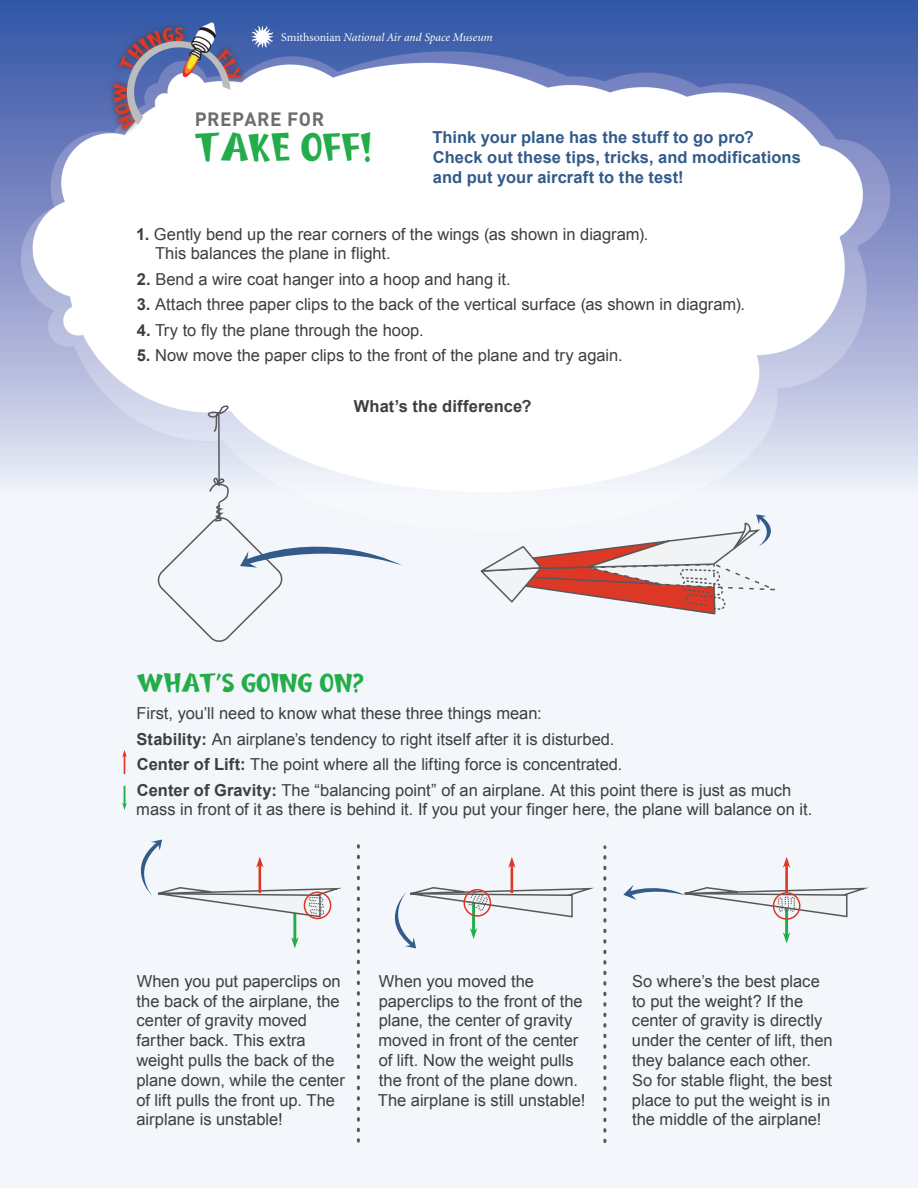
<style>
.page{position:relative;width:918px;height:1188px;background:#fff}
.page>*{position:absolute;margin:0;border:0;box-sizing:border-box;transform-origin:0 0}
.t1{font:45.6px "Burweed ICG";color:#23ac4a}
.t2{font:30px "Burweed ICG";color:#23ac4a}
.t3{font:700 19.05px "DIN Pro";letter-spacing:.025em;color:#6c6d70}
.t4{font:16.5px/19.8px "Arial";color:#3e3e3f}
.t5{font:700 16.5px/19.8px "Arial";letter-spacing:.005em;color:#335b8a}
.t6{font:700 16.5px "Arial";letter-spacing:.005em;color:#3e3e3f}
.t7{font:italic 11.85px "Minion";color:#fff}
.s1{font-style:normal}
.s2{font-weight:700}
</style>
<div class="page">
<img style="left:0;top:0;width:918px;height:1188px">
<svg style="left:251px;top:25px;width:23px;height:23px"></svg>
<svg style="left:122px;top:786px;width:5px;height:24px"></svg>
<svg style="left:122px;top:750px;width:5px;height:24px"></svg>
<hr style="left:218px;top:414px;width:2px;height:72px;background:#57585a">
<svg style="left:155px;top:476px;width:247px;height:168px"></svg>
<svg style="left:206px;top:403px;width:28px;height:31px"></svg>
<svg style="left:479px;top:503px;width:306px;height:112px"></svg>
<svg style="left:123px;top:840px;width:224px;height:108px"></svg>
<svg style="left:623px;top:857px;width:251px;height:86px"></svg>
<svg style="left:357px;top:845px;width:3px;height:296px"></svg>
<div style="left:377px;top:847px;width:229px;height:295px;background:#f3f6fb"></div>
<p class="t7" style="left:281px;top:31px;width:213px"><span class="s1">Smithsonian</span> National Air and Space Museum</p>
<p class="t3" style="left:195px;top:106px;width:131px">PREPARE FOR</p>
<h1 class="t1" style="left:195px;top:123px;width:178px">TAKE OFF!</h1>
<p class="t5" style="left:432px;top:128px;width:370px">Think your plane has the stuff to go pro?<br>Check out these tips, tricks, and modifications and put your aircraft to the test!</p>
<p class="t4" style="left:155px;top:224px;width:495px;text-indent:-19px"><span class="s2">1.</span> Gently bend up the rear corners of the wings (as shown in diagram).<br>This balances the plane in flight.</p>
<p class="t4" style="left:137px;top:269px;width:375px"><span class="s2">2.</span> Bend a wire coat hanger into a hoop and hang it.</p>
<p class="t4" style="left:137px;top:295px;width:610px"><span class="s2">3.</span> Attach three paper clips to the back of the vertical surface (as shown in diagram).</p>
<p class="t4" style="left:137px;top:320px;width:289px"><span class="s2">4.</span> Try to fly the plane through the hoop.</p>
<p class="t4" style="left:137px;top:346px;width:488px"><span class="s2">5.</span> Now move the paper clips to the front of the plane and try again.</p>
<p class="t6" style="left:354px;top:396px;width:179px">What’s the difference?</p>
<h2 class="t2" style="left:137px;top:667px;width:229px">WHAT’S GOING ON?</h2>
<p class="t4" style="left:137px;top:701px;width:656px;line-height:25.5px">First, you’ll need to know what these three things mean:<br><span class="s2">Stability:</span> An airplane’s tendency to right itself after it is disturbed.<br><span class="s2">Center of Lift:</span> The point where all the lifting force is concentrated.<br><span class="s2">Center of Gravity:</span> The “balancing point” of an airplane. At this point there is just as much</p>
<p class="t4" style="left:136px;top:800px;width:677px">mass in front of it as there is behind it. If you put your finger here, the plane will balance on it.</p>
<p class="t4" style="left:136px;top:971px;width:210px">When you put paperclips on the back of the airplane, the center of gravity moved farther back. This extra weight pulls the back of the plane down, while the center of lift pulls the front up. The airplane is unstable!</p>
<p class="t4" style="left:378px;top:971px;width:209px">When you moved the paperclips to the front of the plane, the center of gravity moved in front of the center of lift. Now the weight pulls the front of the plane down.<br>The airplane is still unstable!</p>
<p class="t4" style="left:632px;top:971px;width:202px">So where’s the best place to put the weight? If the center of gravity is directly under the center of lift, then they balance each other.<br>So for stable flight, the best place to put the weight is in the middle of the airplane!</p>
</div>
